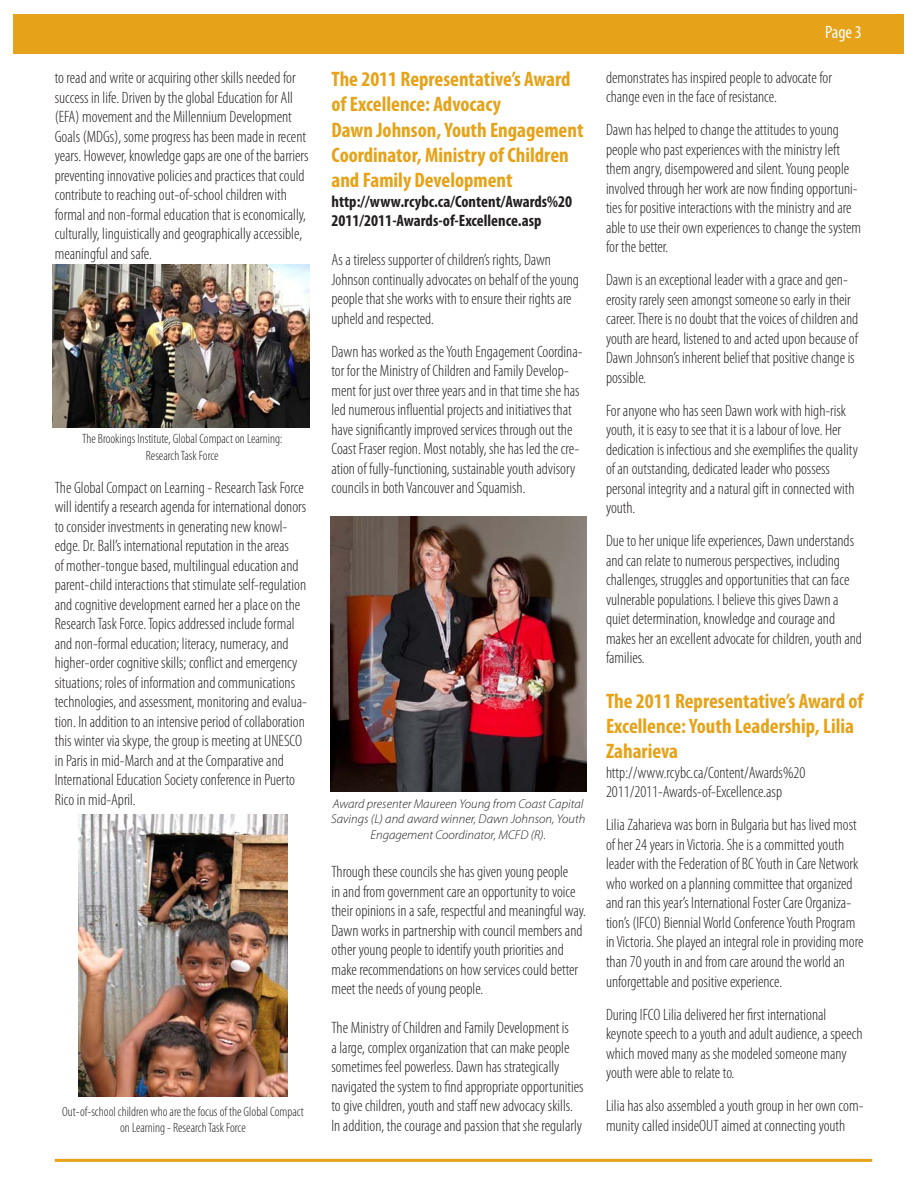
<style>
.page{position:relative;width:918px;height:1188px;background:#fff}
.page>*{position:absolute;margin:0;border:0;box-sizing:border-box;transform-origin:0 0}
.Paragraph_Style_2{font:700 condensed 21px/25.2px "Myriad Pro";color:#e6a218}
.t1{font:condensed 18px "Myriad Pro";color:#fff}
.t2{font:300 condensed 16.5px/19.5px "Myriad Pro";color:#231f20}
.Paragraph_Style_1{font:700 condensed 16.5px/19.5px "Myriad Pro";color:#231f20}
.t3{font:300 condensed 13.5px "Myriad Pro";color:#231f20}
.t4{font:italic 300 12.75px/15.8px "Myriad Pro";color:#231f20;text-align:center}
</style>
<div class="page">
<div style="left:14px;top:14px;width:890px;height:40px;background:#e6a218"></div>
<hr style="left:55px;top:1159px;width:817px;height:3px;background:#e6a218">
<img style="left:330px;top:517px;width:256px;height:275px">
<img style="left:52px;top:264px;width:258px;height:164px">
<img style="left:79px;top:814px;width:208px;height:283px">
<p class="t2" style="left:55px;top:68px;width:255px">to read and write or acquiring other skills needed for success in life. Driven by the global Education for All (EFA) movement and the Millennium Development Goals (MDGs), some progress has been made in recent years. However, knowledge gaps are one of the barriers preventing innovative policies and practices that could contribute to reaching out-of-school children with formal and non-formal education that is economically, culturally, linguistically and geographically accessible, meaningful and safe.</p>
<p class="t3" style="left:82px;top:431px;width:202px">The Brookings Institute, Global Compact on Learning:</p>
<p class="t3" style="left:146px;top:447px;width:74px">Research Task Force</p>
<p class="t2" style="left:55px;top:477px;width:254px">The Global Compact on Learning - Research Task Force will identify a research agenda for international donors to consider investments in generating new knowl&shy;edge. Dr. Ball’s international reputation in the areas<br>of mother-tongue based, multilingual education and parent-child interactions that stimulate self-regulation and cognitive development earned her a place on the Research Task Force. Topics addressed include formal and non-formal education; literacy, numeracy, and higher-order cognitive skills; conflict and emergency situations; roles of information and communications technologies, and assessment, monitoring and evalua&shy;tion. In addition to an intensive period of collaboration this winter via skype, the group is meeting at UNESCO in Paris in mid-March and at the Comparative and International Education Society conference in Puerto Rico in mid-April.</p>
<p class="t3" style="left:62px;top:1104px;width:243px">Out-of-school children who are the focus of the Global Compact</p>
<p class="t3" style="left:120px;top:1120px;width:127px">on Learning - Research Task Force</p>
<p class="Paragraph_Style_2" style="left:332px;top:66px;width:241px">The 2011 Representative’s Award of Excellence: Advocacy</p>
<p class="Paragraph_Style_2" style="left:332px;top:117px;width:254px">Dawn Johnson, Youth Engagement<br>Coordinator, Ministry of Children and Family Development</p>
<p class="Paragraph_Style_1" style="left:332px;top:191px;width:242px">http://www.rcybc.ca/Content/Awards%20<br>2011/2011-Awards-of-Excellence.asp</p>
<p class="t2" style="left:332px;top:250px;width:249px">As a tireless supporter of children’s rights, Dawn Johnson continually advocates on behalf of the young people that she works with to ensure their rights are upheld and respected.</p>
<p class="t2" style="left:332px;top:341px;width:253px">Dawn has worked as the Youth Engagement Coordina&shy;tor for the Ministry of Children and Family Develop&shy;ment for just over three years and in that time she has led numerous influential projects and initiatives that have significantly improved services through out the Coast Fraser region. Most notably, she has led the cre&shy;ation of fully-functioning, sustainable youth advisory councils in both Vancouver and Squamish.</p>
<p class="t4" style="left:331px;top:796px;width:256px">Award presenter Maureen Young from Coast Capital<br>Savings (L) and award winner, Dawn Johnson, Youth<br>Engagement Coordinator, MCFD (R).</p>
<p class="t2" style="left:332px;top:862px;width:256px">Through these councils she has given young people<br>in and from government care an opportunity to voice their opinions in a safe, respectful and meaningful way.<br>Dawn works in partnership with council members and other young people to identify youth priorities and make recommendations on how services could better meet the needs of young people.</p>
<p class="t2" style="left:332px;top:1018px;width:254px">The Ministry of Children and Family Development is<br>a large, complex organization that can make people sometimes feel powerless. Dawn has strategically navigated the system to find appropriate opportunities to give children, youth and staff new advocacy skills.<br>In addition, the courage and passion that she regularly</p>
<p class="t1" style="left:825px;top:21px;width:38px">Page 3</p>
<p class="t2" style="left:606px;top:68px;width:228px">demonstrates has inspired people to advocate for change even in the face of resistance.</p>
<p class="t2" style="left:606px;top:120px;width:257px">Dawn has helped to change the attitudes to young people who past experiences with the ministry left them angry, disempowered and silent. Young people involved through her work are now finding opportuni&shy;ties for positive interactions with the ministry and are able to use their own experiences to change the system for the better.</p>
<p class="t2" style="left:606px;top:270px;width:254px">Dawn is an exceptional leader with a grace and gen&shy;erosity rarely seen amongst someone so early in their career. There is no doubt that the voices of children and youth are heard, listened to and acted upon because of Dawn Johnson’s inherent belief that positive change is possible.</p>
<p class="t2" style="left:606px;top:401px;width:253px">For anyone who has seen Dawn work with high-risk youth, it is easy to see that it is a labour of love. Her dedication is infectious and she exemplifies the quality of an outstanding, dedicated leader who possess personal integrity and a natural gift in connected with youth.</p>
<p class="t2" style="left:606px;top:531px;width:258px">Due to her unique life experiences, Dawn understands and can relate to numerous perspectives, including challenges, struggles and opportunities that can face vulnerable populations. I believe this gives Dawn a quiet determination, knowledge and courage and makes her an excellent advocate for children, youth and families.</p>
<p class="Paragraph_Style_2" style="left:606px;top:688px;width:259px">The 2011 Representative’s Award of<br>Excellence: Youth Leadership, Lilia<br>Zaharieva</p>
<p class="t2" style="left:606px;top:763px;width:201px">http://www.rcybc.ca/Content/Awards%20<br>2011/2011-Awards-of-Excellence.asp</p>
<p class="t2" style="left:606px;top:815px;width:259px">Lilia Zaharieva was born in Bulgaria but has lived most of her 24 years in Victoria. She is a committed youth leader with the Federation of BC Youth in Care Network who worked on a planning committee that organized and ran this year’s International Foster Care Organiza&shy;tion’s (IFCO) Biennial World Conference Youth Program in Victoria. She played an integral role in providing more than 70 youth in and from care around the world an unforgettable and positive experience.</p>
<p class="t2" style="left:606px;top:1004px;width:258px">During IFCO Lilia delivered her first international keynote speech to a youth and adult audience, a speech which moved many as she modeled someone many youth were able to relate to.</p>
<p class="t2" style="left:606px;top:1096px;width:259px">Lilia has also assembled a youth group in her own com&shy;munity called insideOUT aimed at connecting youth</p>
</div>
